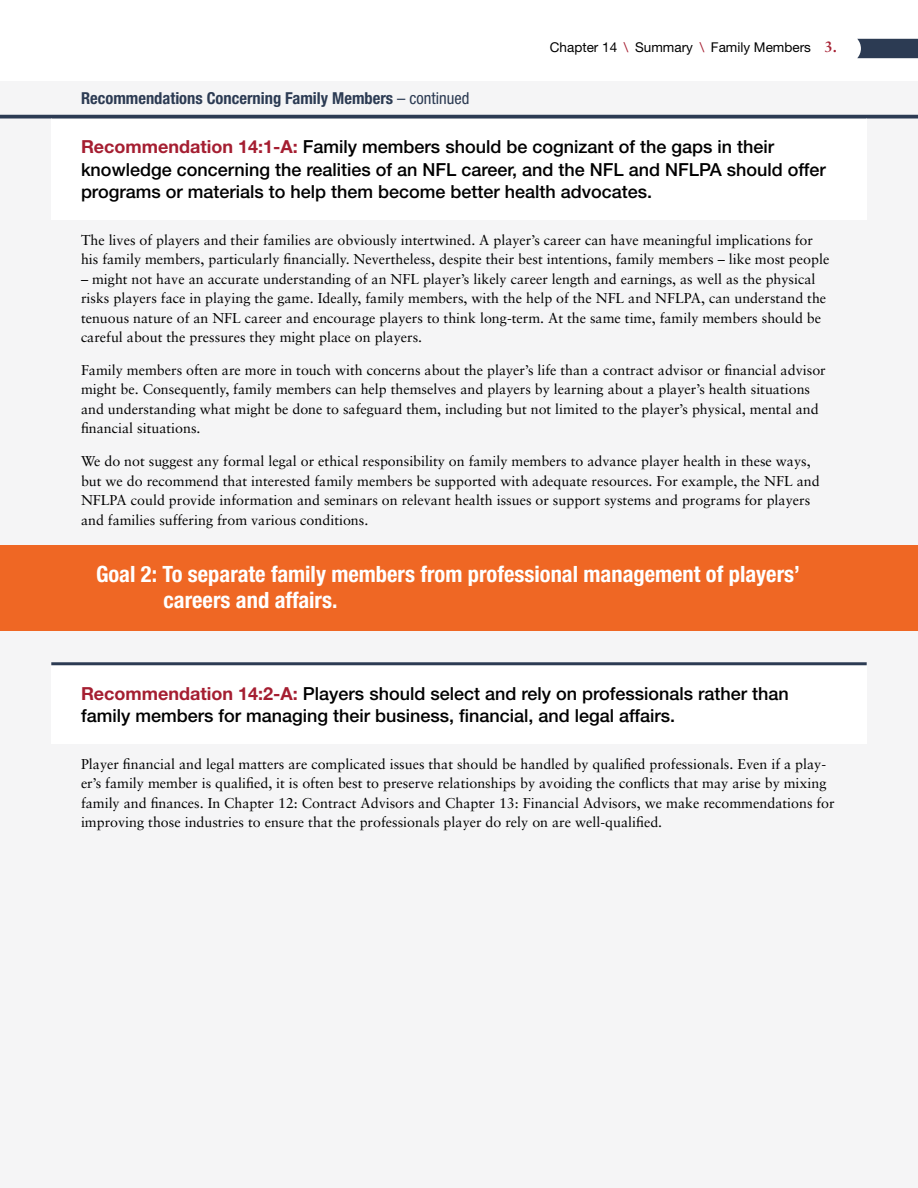
<style>
.page{position:relative;width:918px;height:1188px;background:#fff}
.page>*{position:absolute;margin:0;border:0;box-sizing:border-box;transform-origin:0 0}
.t1{font:700 condensed 22.5px/25.5px "Helvetica Neue LT Std";color:#fff}
.t2{font:500 18px/22.5px "Helvetica Neue LT Std";color:#000}
.t3{font:700 condensed 16.5px "Helvetica Neue LT Std";color:#2c3b53}
.t4{font:14.25px/19.5px "Sabon";color:#000}
.t5{font:13.5px "Helvetica Neue LT Std";color:#000}
.s1{font-weight:400}
.s2{color:#a51e31}
.s3{font-family:"Sabon";font-weight:700;font-size:15px;color:#a51e31}
.s4{font-weight:700;color:#a51e31}
</style>
<div class="page">
<div style="left:0;top:81px;width:918px;height:1107px;background:#f5f5f6"></div>
<svg style="left:857px;top:39px;width:61px;height:19px"></svg>
<hr style="left:0;top:115px;width:918px;height:3px;background:#2c3b53">
<div style="left:51px;top:118px;width:816px;height:102px;background:#fff"></div>
<hr style="left:51px;top:116px;width:816px;height:3px;background:#2c3b53">
<div style="left:0;top:545px;width:918px;height:85px;background:#ef6724"></div>
<div style="left:51px;top:664px;width:816px;height:80px;background:#fff"></div>
<hr style="left:51px;top:662px;width:816px;height:3px;background:#2c3b53">
<p class="t3" style="left:81px;top:88px;width:390px">Recommendations Concerning Family Members <span class="s1">– continued</span></p>
<p class="t5" style="left:550px;top:39px;width:289px">Chapter 14 <span class="s2">\</span> Summary <span class="s2">\</span> Family Members <span class="s3">3.</span></p>
<p class="t2" style="left:81px;top:135px;width:746px"><span class="s4">Recommendation 14:1-A:</span> Family members should be cognizant of the gaps in their knowledge concerning the realities of an NFL career, and the NFL and NFLPA should offer programs or materials to help them become better health advocates.</p>
<p class="t4" style="left:81px;top:230px;width:750px">The lives of players and their families are obviously intertwined. A player’s career can have meaningful implications for his family members, particularly financially. Nevertheless, despite their best intentions, family members – like most people</p>
<p class="t4" style="left:81px;top:269px;width:747px">– might not have an accurate understanding of an NFL player’s likely career length and earnings, as well as the physical risks players face in playing the game. Ideally, family members, with the help of the NFL and NFLPA, can understand the tenuous nature of an NFL career and encourage players to think long-term. At the same time, family members should be careful about the pressures they might place on players.</p>
<p class="t4" style="left:81px;top:360px;width:746px">Family members often are more in touch with concerns about the player’s life than a contract advisor or financial advisor might be. Consequently, family members can help themselves and players by learning about a player’s health situations and understanding what might be done to safeguard them, including but not limited to the player’s physical, mental and financial situations.</p>
<p class="t4" style="left:81px;top:452px;width:740px">We do not suggest any formal legal or ethical responsibility on family members to advance player health in these ways, but we do recommend that interested family members be supported with adequate resources. For example, the NFL and NFLPA could provide information and seminars on relevant health issues or support systems and programs for players and families suffering from various conditions.</p>
<h1 class="t1" style="left:164px;top:561px;width:638px;text-indent:-68px">Goal 2: To separate family members from professional management of players’ careers and affairs.</h1>
<p class="t2" style="left:81px;top:682px;width:709px"><span class="s4">Recommendation 14:2-A:</span> Players should select and rely on professionals rather than family members for managing their business, financial, and legal affairs.</p>
<p class="t4" style="left:81px;top:754px;width:755px">Player financial and legal matters are complicated issues that should be handled by qualified professionals. Even if a play&shy;er’s family member is qualified, it is often best to preserve relationships by avoiding the conflicts that may arise by mixing family and finances. In Chapter 12: Contract Advisors and Chapter 13: Financial Advisors, we make recommendations for improving those industries to ensure that the professionals player do rely on are well-qualified.</p>
</div>
